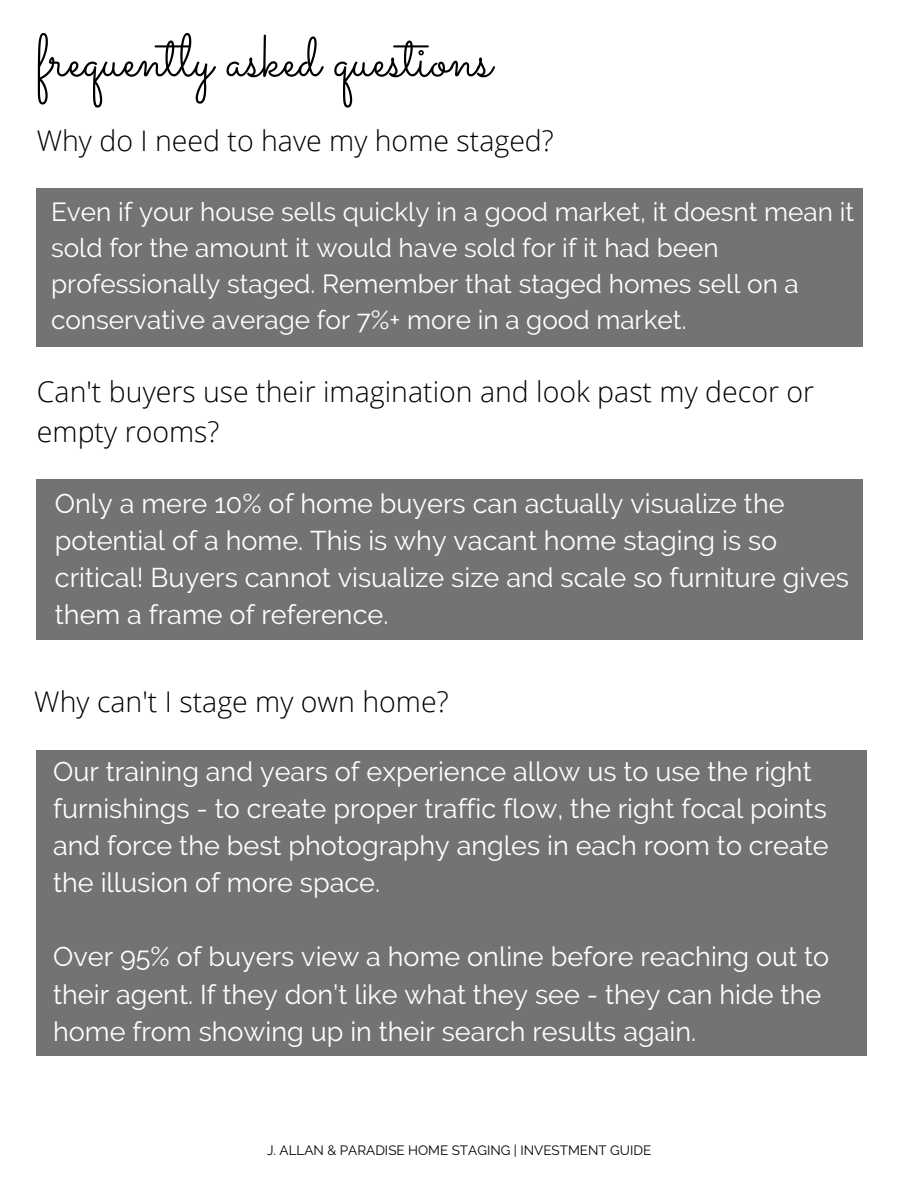
<style>
.page{position:relative;width:918px;height:1188px;background:#fff}
.page>*{position:absolute;margin:0;border:0;box-sizing:border-box;transform-origin:0 0}
.t1{font:60.3px "Sacramento";color:#000}
.t2{font:300 28.5px/39.3px "Open Sans";color:#000}
.t3{font:27px/37.2px "Raleway";color:#fff}
.t4{font:26.1px/36px "Raleway";color:#fff}
.t5{font:13.5px "Raleway";color:#000}
</style>
<div class="page">
<div style="left:37px;top:188px;width:826px;height:158px;background:#737373"></div>
<div style="left:37px;top:480px;width:826px;height:160px;background:#737373"></div>
<div style="left:37px;top:750px;width:830px;height:306px;background:#737373"></div>
<p class="t1" style="left:37px;top:20px;width:457px">frequently asked questions</p>
<p class="t2" style="left:37px;top:120px;width:519px">Why do I need to have my home staged?</p>
<p class="t4" style="left:51px;top:194px;width:805px">Even if your house sells quickly in a good market, it doesnt mean it sold for the amount it would have sold for if it had been professionally staged. Remember that staged homes sell on a conservative average for 7%+ more in a good market.</p>
<p class="t2" style="left:37px;top:372px;width:779px">Can't buyers use their imagination and look past my decor or empty rooms?</p>
<p class="t3" style="left:55px;top:485px;width:796px">Only a mere 10% of home buyers can actually visualize the potential of a home. This is why vacant home staging is so critical! Buyers cannot visualize size and scale so furniture gives them a frame of reference.</p>
<p class="t2" style="left:34px;top:682px;width:416px">Why can't I stage my own home?</p>
<p class="t3" style="left:53px;top:753px;width:777px">Our training and years of experience allow us to use the right furnishings - to create proper traffic flow, the right focal points and force the best photography angles in each room to create the illusion of more space.</p>
<p class="t3" style="left:53px;top:938px;width:778px">Over 95% of buyers view a home online before reaching out to their agent. If they don’t like what they see - they can hide the home from showing up in their search results again.</p>
<p class="t5" style="left:267px;top:1142px;width:386px">J. ALLAN &amp; PARADISE HOME STAGING | INVESTMENT GUIDE</p>
</div>
